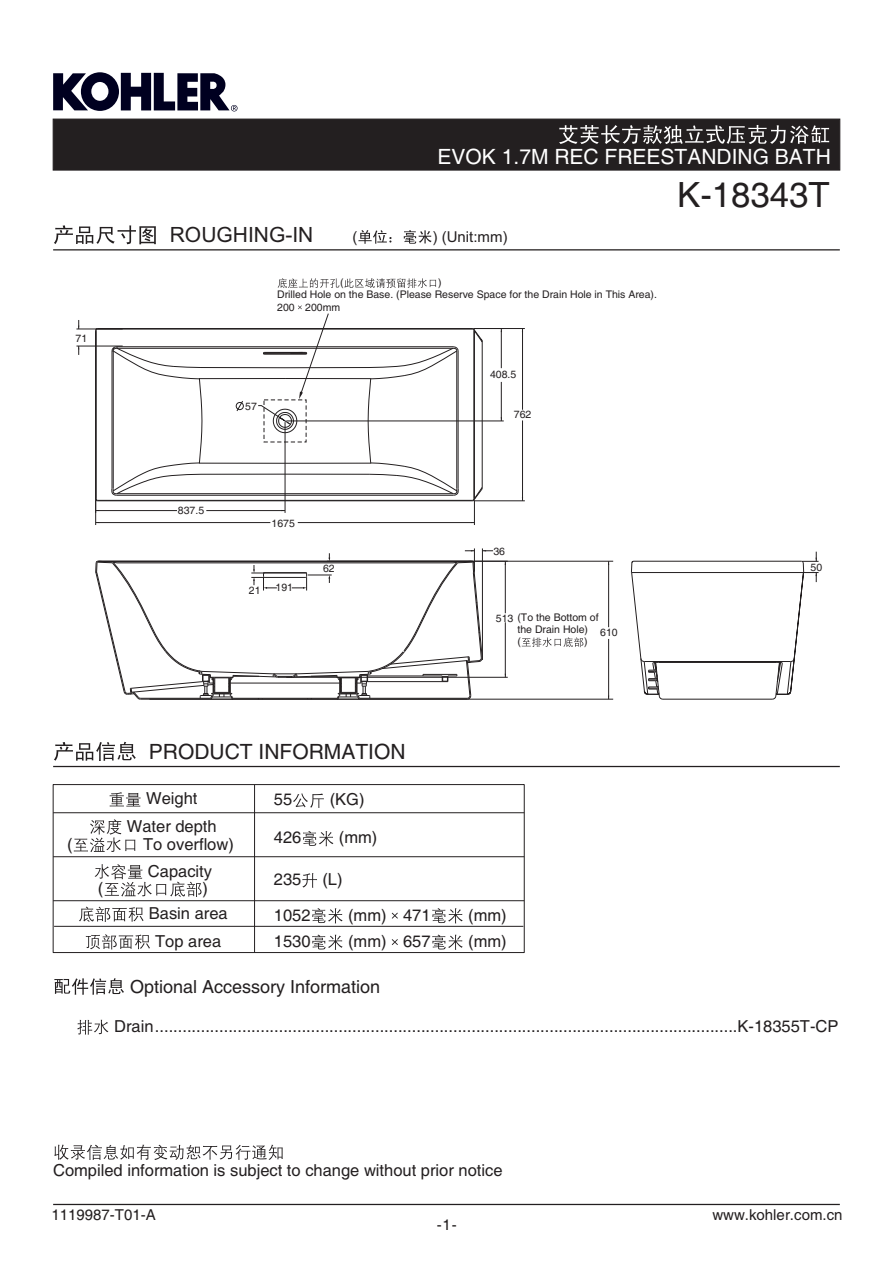
<style>
.page{position:relative;width:893px;height:1263px;background:#fff}
.page>*{position:absolute;margin:0;border:0;box-sizing:border-box;transform-origin:0 0}
.t1{font:34.8px "Arial";color:#231f20}
.t2{font:21px "Arial";color:#231f20}
.t3{font:21px "Arial";color:#fff}
.t4{font:18px "Arial";color:#231f20}
.t5{font:16.5px/27.5px "Arial";color:#231f20;text-align:center}
.t6{font:15px "Arial";color:#231f20}
.t7{font:10.5px/12.1px "Arial";color:#231f20}
</style>
<div class="page">
<div style="left:53px;top:119px;width:787px;height:51px;background:#231f20"></div>
<svg style="left:559px;top:125px;width:270px;height:19px"></svg>
<hr style="left:53px;top:249px;width:787px;height:1px;background:#231f20">
<svg style="left:54px;top:225px;width:102px;height:19px"></svg>
<svg style="left:358px;top:230px;width:34px;height:14px"></svg>
<svg style="left:404px;top:230px;width:28px;height:14px"></svg>
<hr style="left:53px;top:766px;width:787px;height:1px;background:#231f20">
<svg style="left:54px;top:742px;width:82px;height:19px"></svg>
<div style="left:53px;top:784px;width:472px;height:169px;border:1px solid #231f20"></div>
<hr style="left:53px;top:812px;width:471px;height:1px;background:#231f20">
<hr style="left:53px;top:856px;width:471px;height:1px;background:#231f20">
<hr style="left:53px;top:900px;width:471px;height:1px;background:#231f20">
<hr style="left:54px;top:926px;width:469px;height:1px;background:#231f20">
<hr style="left:254px;top:785px;width:1px;height:167px;background:#231f20">
<svg style="left:110px;top:792px;width:31px;height:14px"></svg>
<svg style="left:95px;top:864px;width:107px;height:33px"></svg>
<svg style="left:79px;top:906px;width:65px;height:16px"></svg>
<svg style="left:86px;top:934px;width:64px;height:15px"></svg>
<svg style="left:312px;top:908px;width:31px;height:15px"></svg>
<svg style="left:392px;top:912px;width:6px;height:7px"></svg>
<svg style="left:432px;top:908px;width:31px;height:15px"></svg>
<svg style="left:303px;top:831px;width:30px;height:15px"></svg>
<svg style="left:312px;top:934px;width:31px;height:16px"></svg>
<svg style="left:392px;top:939px;width:6px;height:6px"></svg>
<svg style="left:432px;top:934px;width:31px;height:16px"></svg>
<svg style="left:302px;top:873px;width:15px;height:15px"></svg>
<svg style="left:293px;top:793px;width:31px;height:15px"></svg>
<svg style="left:54px;top:978px;width:70px;height:17px"></svg>
<svg style="left:77px;top:1020px;width:32px;height:15px"></svg>
<svg style="left:74px;top:819px;width:61px;height:33px"></svg>
<svg style="left:54px;top:1144px;width:229px;height:16px"></svg>
<svg style="left:53px;top:72px;width:185px;height:39px"></svg>
<hr style="left:608px;top:561px;width:1px;height:66px;background:#231f20">
<hr style="left:608px;top:639px;width:1px;height:60px;background:#231f20">
<hr style="left:99px;top:561px;width:514px;height:1px;background:#231f20">
<hr style="left:149px;top:699px;width:464px;height:1px;background:#231f20">
<hr style="left:501px;top:382px;width:1px;height:39px;background:#231f20">
<hr style="left:501px;top:328px;width:1px;height:40px;background:#231f20">
<hr style="left:286px;top:420px;width:218px;height:1px;background:#231f20">
<hr style="left:206px;top:510px;width:79px;height:1px;background:#231f20">
<hr style="left:96px;top:510px;width:81px;height:1px;background:#231f20">
<hr style="left:285px;top:422px;width:1px;height:91px;background:#231f20">
<hr style="left:298px;top:522px;width:176px;height:1px;background:#231f20">
<hr style="left:96px;top:522px;width:174px;height:1px;background:#231f20">
<hr style="left:522px;top:328px;width:1px;height:82px;background:#231f20">
<hr style="left:522px;top:420px;width:1px;height:81px;background:#231f20">
<hr style="left:474px;top:328px;width:51px;height:1px;background:#231f20">
<hr style="left:474px;top:500px;width:51px;height:1px;background:#231f20">
<hr style="left:505px;top:561px;width:1px;height:52px;background:#231f20">
<hr style="left:505px;top:622px;width:1px;height:55px;background:#231f20">
<hr style="left:286px;top:677px;width:222px;height:1px;background:#231f20">
<hr style="left:95px;top:330px;width:1px;height:169px;background:#231f20">
<hr style="left:96px;top:331px;width:1px;height:168px;background:#231f20">
<hr style="left:98px;top:500px;width:374px;height:1px;background:#231f20">
<hr style="left:97px;top:328px;width:376px;height:1px;background:#231f20">
<hr style="left:98px;top:329px;width:374px;height:1px;background:#231f20">
<hr style="left:473px;top:331px;width:1px;height:168px;background:#231f20">
<hr style="left:474px;top:330px;width:1px;height:169px;background:#231f20">
<hr style="left:482px;top:342px;width:1px;height:145px;background:#231f20">
<svg style="left:95px;top:548px;width:398px;height:152px"></svg>
<svg style="left:95px;top:498px;width:4px;height:27px"></svg>
<svg style="left:471px;top:486px;width:12px;height:39px"></svg>
<svg style="left:471px;top:328px;width:12px;height:15px"></svg>
<svg style="left:631px;top:552px;width:188px;height:148px"></svg>
<hr style="left:53px;top:1204px;width:787px;height:1px;background:#231f20">
<hr style="left:76px;top:346px;width:47px;height:1px;background:#231f20">
<hr style="left:76px;top:329px;width:47px;height:1px;background:#231f20">
<svg style="left:522px;top:637px;width:61px;height:10px"></svg>
<svg style="left:278px;top:278px;width:158px;height:10px"></svg>
<svg style="left:111px;top:305px;width:348px;height:191px"></svg>
<p class="t3" style="left:438px;top:149px;width:395px">EVOK 1.7M REC FREESTANDING BATH</p>
<p class="t7" style="left:76px;top:333px;width:13px">71</p>
<p class="t2" style="left:170px;top:227px;width:145px">ROUGHING-IN</p>
<p class="t6" style="left:352px;top:231px;width:6px">(</p>
<p class="t6" style="left:432px;top:231px;width:76px">) (Unit:mm)</p>
<p class="t7" style="left:277px;top:278px;width:381px;text-indent:161px">)<br>Drilled Hole on the Base. (Please Reserve Space for the Drain Hole in This Area).<br>200 200mm</p>
<p class="t7" style="left:340px;top:278px;width:5px">(</p>
<h1 class="t1" style="left:677px;top:182px;width:154px">K-18343T</h1>
<p class="t7" style="left:245px;top:401px;width:13px">57</p>
<p class="t7" style="left:490px;top:369px;width:28px">408.5</p>
<p class="t7" style="left:514px;top:410px;width:19px">762</p>
<p class="t7" style="left:178px;top:505px;width:28px">837.5</p>
<p class="t7" style="left:272px;top:518px;width:25px">1675</p>
<p class="t7" style="left:493px;top:546px;width:13px">36</p>
<p class="t7" style="left:249px;top:585px;width:13px">21</p>
<p class="t7" style="left:276px;top:583px;width:19px">191</p>
<p class="t7" style="left:323px;top:564px;width:13px">62</p>
<p class="t7" style="left:810px;top:562px;width:13px">50</p>
<p class="t7" style="left:517px;top:612px;width:83px">(To the Bottom of the Drain Hole)<br>(</p>
<p class="t7" style="left:496px;top:613px;width:19px">513</p>
<p class="t7" style="left:600px;top:628px;width:19px">610</p>
<p class="t7" style="left:584px;top:637px;width:5px">)</p>
<p class="t2" style="left:149px;top:744px;width:258px">PRODUCT INFORMATION</p>
<p class="t5" style="left:127px;top:786px;width:91px">Weight<br>Water depth</p>
<p class="t5" style="left:148px;top:859px;width:66px">Capacity</p>
<p class="t5" style="left:274px;top:787px;width:20px">55</p>
<p class="t5" style="left:330px;top:787px;width:36px">(KG)</p>
<p class="t5" style="left:274px;top:826px;width:29px">426</p>
<p class="t5" style="left:339px;top:826px;width:40px">(mm)</p>
<p class="t5" style="left:67px;top:832px;width:7px">(</p>
<p class="t5" style="left:143px;top:832px;width:92px">To overflow)</p>
<p class="t5" style="left:274px;top:867px;width:29px">235</p>
<p class="t5" style="left:322px;top:867px;width:22px">(L)</p>
<p class="t5" style="left:98px;top:876px;width:7px">(</p>
<p class="t5" style="left:149px;top:877px;width:80px;line-height:24.9px;text-align:left;text-indent:54px">)<br>Basin area</p>
<p class="t5" style="left:155px;top:929px;width:68px">Top area</p>
<p class="t5" style="left:274px;top:903px;width:38px">1052</p>
<p class="t5" style="left:348px;top:903px;width:84px">(mm) 471</p>
<p class="t5" style="left:468px;top:903px;width:40px">(mm)</p>
<p class="t5" style="left:274px;top:929px;width:38px">1530</p>
<p class="t5" style="left:348px;top:929px;width:84px">(mm) 657</p>
<p class="t5" style="left:468px;top:929px;width:40px">(mm)</p>
<p class="t4" style="left:130px;top:980px;width:252px">Optional Accessory Information</p>
<p class="t5" style="left:114px;top:1014px;width:726px">Drain...............................................................................................................................K-18355T-CP</p>
<p class="t5" style="left:53px;top:1158px;width:451px">Compiled information is subject to change without prior notice</p>
<p class="t6" style="left:52px;top:1209px;width:106px">1119987-T01-A</p>
<p class="t6" style="left:437px;top:1219px;width:21px">-1-</p>
<p class="t6" style="left:712px;top:1209px;width:132px">www.kohler.com.cn</p>
</div>
